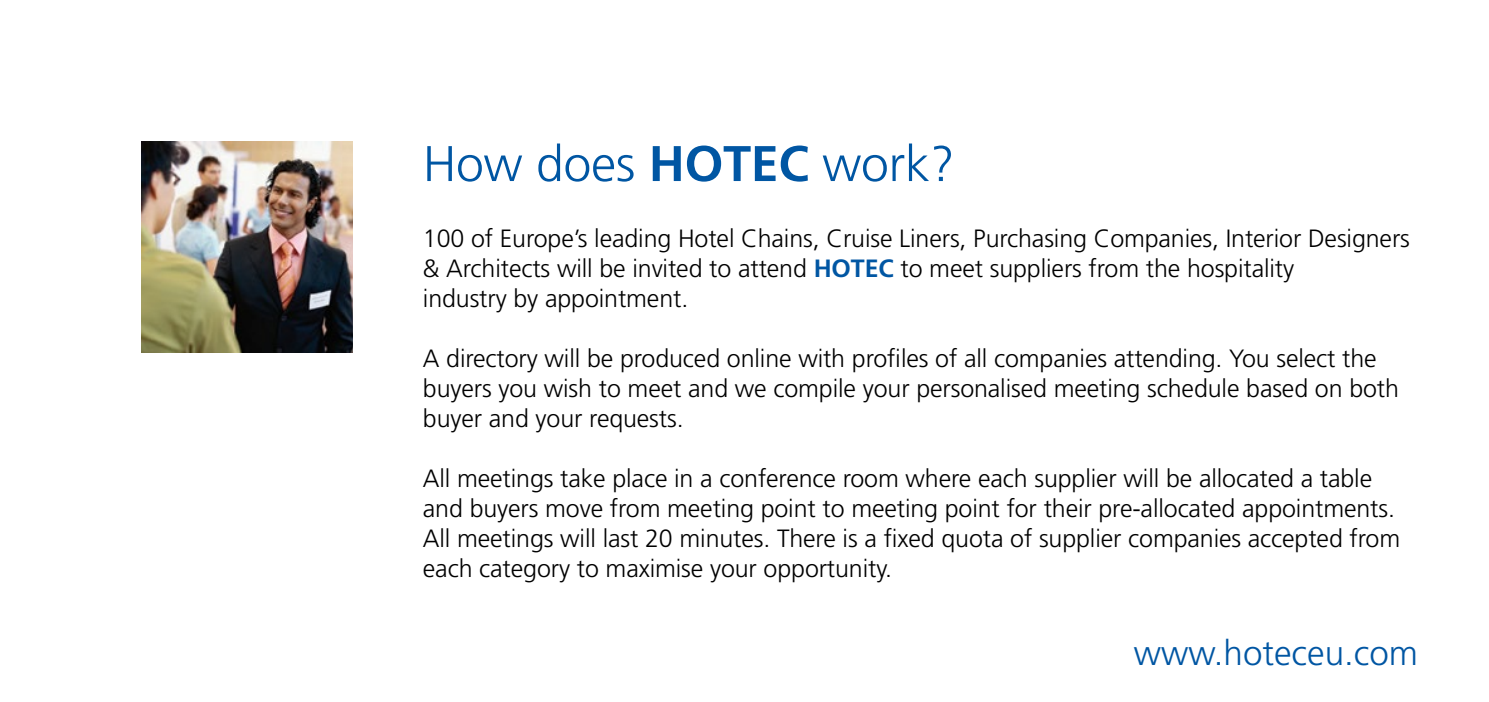
<style>
.page{position:relative;width:1489px;height:702px;background:#fff}
.page>*{position:absolute;margin:0;border:0;box-sizing:border-box;transform-origin:0 0}
.t1{font:300 50px "Frutiger";letter-spacing:-.005em;color:#0056a3}
.t2{font:300 35px "Frutiger";color:#0056a3}
.t3{font:300 25px/30px "Frutiger";letter-spacing:-.005em;color:#000}
.s1{font-weight:700}
.s2{font-weight:700;color:#0056a3}
</style>
<div class="page">
<img style="left:142px;top:142px;width:210px;height:210px">
<h1 class="t1" style="left:423px;top:135px;width:533px">How does <span class="s1">HOTEC</span> work?</h1>
<p class="t3" style="left:423px;top:223px;width:988px">100 of Europe’s leading Hotel Chains, Cruise Liners, Purchasing Companies, Interior Designers &amp; Architects will be invited to attend <span class="s2">HOTEC</span> to meet suppliers from the hospitality<br>industry by appointment.</p>
<p class="t3" style="left:423px;top:343px;width:977px">A directory will be produced online with profiles of all companies attending. You select the buyers you wish to meet and we compile your personalised meeting schedule based on both buyer and your requests.</p>
<p class="t3" style="left:423px;top:463px;width:978px">All meetings take place in a conference room where each supplier will be allocated a table and buyers move from meeting point to meeting point for their pre-allocated appointments.<br>All meetings will last 20 minutes. There is a fixed quota of supplier companies accepted from each category to maximise your opportunity.</p>
<h2 class="t2" style="left:1133px;top:633px;width:285px">www.hoteceu.com</h2>
</div>
